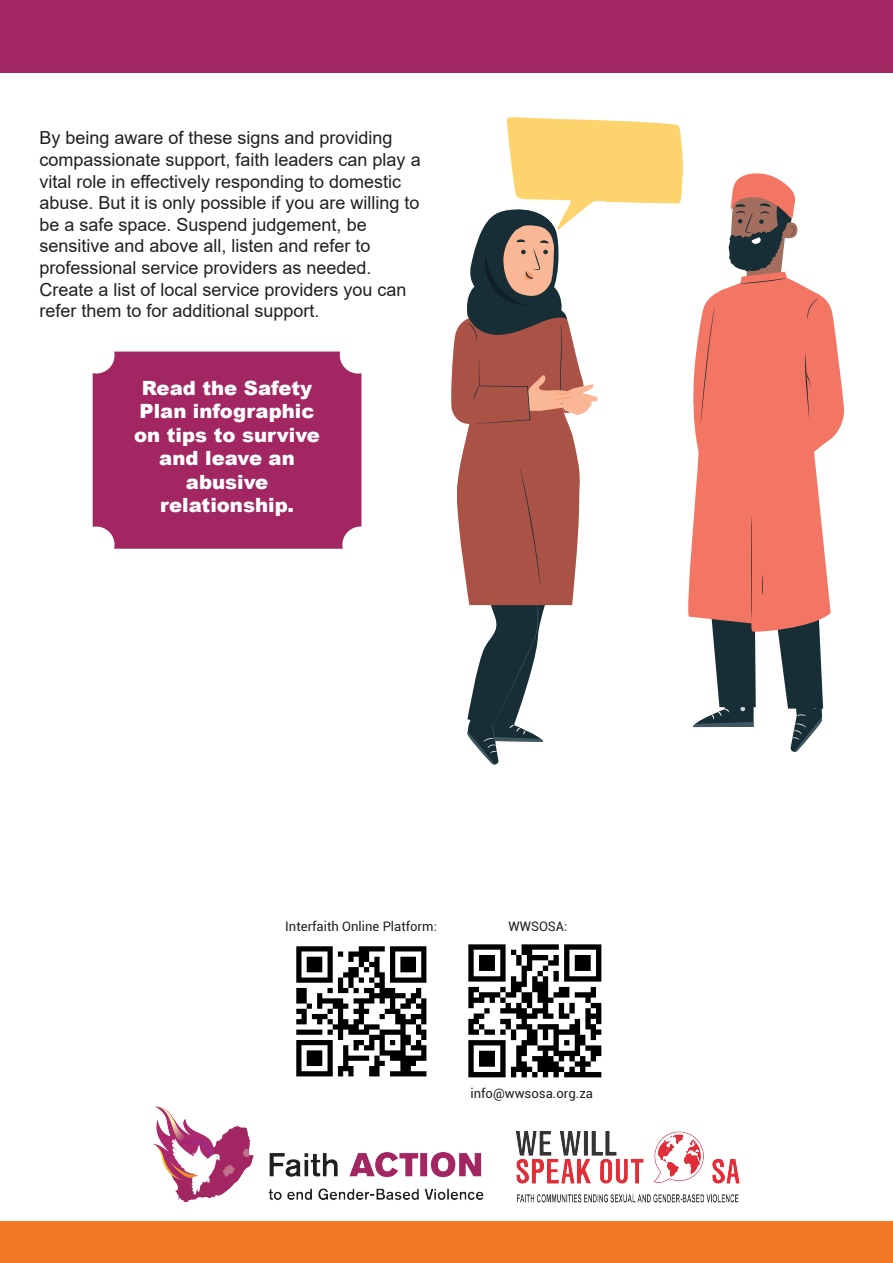
<style>
.page{position:relative;width:893px;height:1263px;background:#fff}
.page>*{position:absolute;margin:0;border:0;box-sizing:border-box;transform-origin:0 0}
.t1{font:900 19.65px/23.5px "Arial";color:#fff;text-align:center}
.t2{font:18px/21.6px "Arial";color:#231f20}
.t3{font:13.05px "Roboto";color:#231f20}
</style>
<div class="page">
<div style="left:0;top:0;width:893px;height:73px;background:#a12662"></div>
<div style="left:0;top:1221px;width:893px;height:42px;background:#f47927"></div>
<div style="left:93px;top:352px;width:268px;height:197px;background:#a12662"></div>
<svg style="left:690px;top:173px;width:154px;height:579px"></svg>
<svg style="left:451px;top:117px;width:232px;height:648px"></svg>
<img style="left:296px;top:946px;width:131px;height:131px">
<img style="left:468px;top:944px;width:134px;height:134px">
<img style="left:152px;top:1106px;width:102px;height:97px">
<img style="left:268px;top:1152px;width:216px;height:48px">
<img style="left:515px;top:1131px;width:225px;height:72px">
<p class="t2" style="left:39px;top:127px;width:383px">By being aware of these signs and providing compassionate support, faith leaders can play a vital role in effectively responding to domestic abuse. But it is only possible if you are willing to be a safe space. Suspend judgement, be sensitive and above all, listen and refer to professional service providers as needed.<br>Create a list of local service providers you can refer them to for additional support.</p>
<p class="t1" style="left:134px;top:375px;width:187px">Read the Safety<br>Plan infographic on tips to survive and leave an abusive relationship.</p>
<p class="t3" style="left:285px;top:917px;width:153px">Interfaith Online Platform:</p>
<p class="t3" style="left:508px;top:917px;width:61px">WWSOSA:</p>
<p class="t3" style="left:471px;top:1084px;width:124px">info@wwsosa.org.za</p>
</div>
